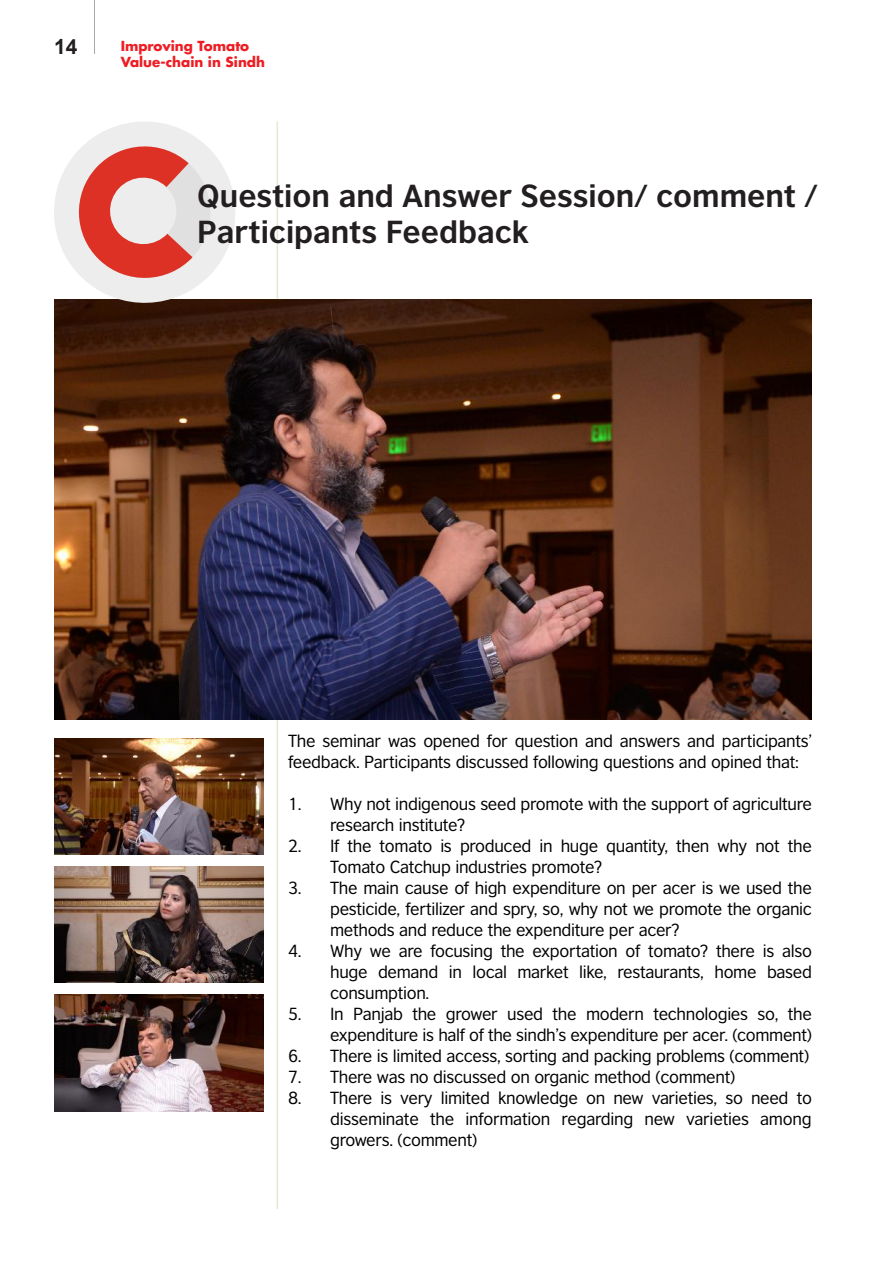
<style>
.page{position:relative;width:893px;height:1263px;background:#fff}
.page>*{position:absolute;margin:0;border:0;box-sizing:border-box;transform-origin:0 0}
.t1{font:700 30px/36px "British Council Sans";color:#231f20}
.t2{font:700 21px "Arial";color:#231f20}
.Normal__Web{font:16.5px/21px "British Council Sans";letter-spacing:-.02em;color:#000}
.t3{font:700 13.5px/16.2px "Futura LT";color:#ee1d23}
</style>
<div class="page">
<hr style="left:94px;top:0;width:1px;height:54px;background:#a8a9ad">
<hr style="left:277px;top:122px;width:1px;height:1087px;background:#88ac2e">
<img style="left:54px;top:300px;width:758px;height:420px">
<svg style="left:54px;top:122px;width:191px;height:191px"></svg>
<img style="left:54px;top:738px;width:210px;height:117px">
<img style="left:54px;top:866px;width:210px;height:117px">
<img style="left:54px;top:995px;width:210px;height:116px">
<p class="t2" style="left:54px;top:33px;width:25px">14</p>
<p class="t3" style="left:121px;top:38px;width:146px">Improving Tomato<br>Value-chain in Sindh</p>
<p class="t1" style="left:197px;top:177px;width:622px">Question and Answer Session/ comment /<br>Participants Feedback</p>
<p class="Normal__Web" style="left:288px;top:730px;width:525px">The seminar was opened for question and answers and participants’ feedback. Participants discussed following questions and opined that:</p>
<p class="Normal__Web" style="left:330px;top:793px;width:483px;text-indent:-42px">1. Why not indigenous seed promote with the support of agriculture research institute?</p>
<p class="Normal__Web" style="left:330px;top:835px;width:483px;text-indent:-42px">2. If the tomato is produced in huge quantity, then why not the<br>Tomato Catchup industries promote?</p>
<p class="Normal__Web" style="left:330px;top:877px;width:483px;text-align:justify;text-indent:-42px">3. The main cause of high expenditure on per acer is we used the pesticide, fertilizer and spry, so, why not we promote the organic methods and reduce the expenditure per acer?</p>
<p class="Normal__Web" style="left:330px;top:940px;width:483px;text-align:justify;text-indent:-42px">4. Why we are focusing the exportation of tomato? there is also huge demand in local market like, restaurants, home based consumption.</p>
<p class="Normal__Web" style="left:288px;top:1003px;width:525px;text-align:right">5. In Panjab the grower used the modern technologies so, the expenditure is half of the sindh’s expenditure per acer. (comment)</p>
<p class="Normal__Web" style="left:288px;top:1045px;width:522px">6. There is limited access, sorting and packing problems (comment)</p>
<p class="Normal__Web" style="left:288px;top:1066px;width:448px">7. There was no discussed on organic method (comment)</p>
<p class="Normal__Web" style="left:330px;top:1087px;width:483px;text-align:justify;text-indent:-42px">8. There is very limited knowledge on new varieties, so need to disseminate the information regarding new varieties among growers. (comment)</p>
</div>
